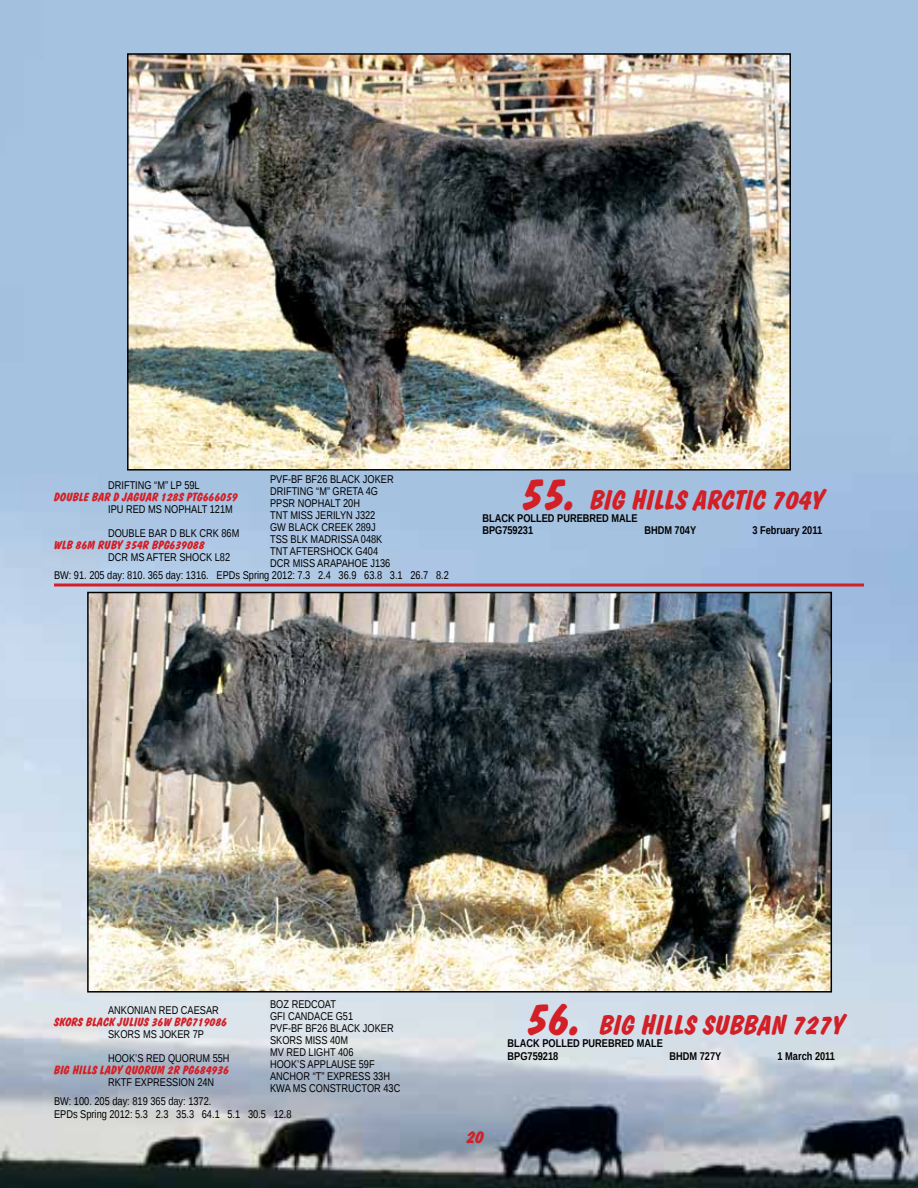
<style>
.page{position:relative;width:918px;height:1188px;background:#fff}
.page>*{position:absolute;margin:0;border:0;box-sizing:border-box;transform-origin:0 0}
.t1{font:700 27px "Dom Diagonal BT";color:#d31f26}
.t2{font:700 18px "Dom Diagonal BT";color:#d31f26}
.t3{font:700 12px "Dom Diagonal BT";color:#d31f26}
.t4{font:11.25px/12px "Liberation Sans Narrow";color:#000}
.t5{font:700 11.25px/12.8px "Liberation Sans Narrow";color:#000}
.s1{font-size:45px}
</style>
<div class="page">
<img style="left:0;top:0;width:918px;height:1188px">
<img style="left:130px;top:56px;width:658px;height:412px">
<div style="left:127px;top:53px;width:664px;height:418px;border:2px solid #000"></div>
<img style="left:90px;top:595px;width:739px;height:395px">
<div style="left:87px;top:592px;width:745px;height:401px;border:2px solid #000"></div>
<hr style="left:54px;top:584px;width:810px;height:2px;background:#d31f26">
<p class="t4" style="left:270px;top:473px;width:125px">PVF-BF BF26 BLACK JOKER</p>
<p class="t4" style="left:108px;top:479px;width:93px">DRIFTING “M” LP 59L</p>
<p class="t4" style="left:270px;top:485px;width:109px">DRIFTING “M” GRETA 4G</p>
<p class="t3" style="left:54px;top:489px;width:185px">DOUBLE BAR D JAGUAR 128S PTG666059</p>
<p class="t4" style="left:270px;top:497px;width:91px">PPSR NOPHALT 20H</p>
<p class="t4" style="left:108px;top:503px;width:126px">IPU RED MS NOPHALT 121M</p>
<p class="t4" style="left:270px;top:509px;width:107px">TNT MISS JERILYN J322<br>GW BLACK CREEK 289J</p>
<p class="t4" style="left:108px;top:527px;width:133px">DOUBLE BAR D BLK CRK 86M</p>
<p class="t4" style="left:270px;top:533px;width:114px">TSS BLK MADRISSA 048K</p>
<p class="t3" style="left:54px;top:537px;width:152px">WLB 86M RUBY 354R BPG639088</p>
<p class="t4" style="left:270px;top:545px;width:110px">TNT AFTERSHOCK G404</p>
<p class="t4" style="left:108px;top:551px;width:123px">DCR MS AFTER SHOCK L82</p>
<p class="t4" style="left:54px;top:557px;width:396px;line-height:12.8px;text-indent:216px">DCR MISS ARAPAHOE J136<br>BW: 91. 205 day: 810. 365 day: 1316. EPDs Spring 2012: 7.3 2.4 36.9 63.8 3.1 26.7 8.2</p>
<h1 class="t1" style="left:522px;top:483px;width:303px"><span class="s1">55.</span> BIG HILLS ARCTIC 704Y</h1>
<p class="t5" style="left:482px;top:511px;width:157px">BLACK POLLED PUREBRED MALE<br>BPG759231</p>
<p class="t5" style="left:644px;top:524px;width:53px">BHDM 704Y</p>
<p class="t5" style="left:752px;top:524px;width:71px">3 February 2011</p>
<p class="t4" style="left:270px;top:999px;width:67px">BOZ REDCOAT</p>
<p class="t4" style="left:108px;top:1005px;width:112px">ANKONIAN RED CAESAR</p>
<p class="t4" style="left:270px;top:1011px;width:85px">GFI CANDACE G51</p>
<p class="t3" style="left:54px;top:1015px;width:175px">SKORS BLACK JULIUS 36W BPG719086</p>
<p class="t4" style="left:270px;top:1023px;width:125px">PVF-BF BF26 BLACK JOKER</p>
<p class="t4" style="left:108px;top:1029px;width:97px">SKORS MS JOKER 7P</p>
<p class="t4" style="left:270px;top:1035px;width:85px">SKORS MISS 40M<br>MV RED LIGHT 406</p>
<p class="t4" style="left:108px;top:1053px;width:123px">HOOK’S RED QUORUM 55H</p>
<p class="t4" style="left:270px;top:1059px;width:106px">HOOK’S APPLAUSE 59F</p>
<p class="t3" style="left:54px;top:1063px;width:177px">BIG HILLS LADY QUORUM 2R PG684936</p>
<p class="t4" style="left:270px;top:1071px;width:121px">ANCHOR “T” EXPRESS 33H</p>
<p class="t4" style="left:108px;top:1077px;width:108px">RKTF EXPRESSION 24N</p>
<p class="t4" style="left:270px;top:1083px;width:132px">KWA MS CONSTRUCTOR 43C</p>
<p class="t4" style="left:54px;top:1095px;width:239px;line-height:12.8px">BW: 100. 205 day: 819 365 day: 1372.<br>EPDs Spring 2012: 5.3 2.3 35.3 64.1 5.1 30.5 12.8</p>
<h1 class="t1" style="left:527px;top:1009px;width:319px"><span class="s1">56.</span> BIG HILLS SUBBAN 727Y</h1>
<p class="t5" style="left:508px;top:1037px;width:157px">BLACK POLLED PUREBRED MALE<br>BPG759218</p>
<p class="t5" style="left:670px;top:1049px;width:53px">BHDM 727Y</p>
<p class="t5" style="left:778px;top:1049px;width:59px">1 March 2011</p>
<h2 class="t2" style="left:467px;top:1126px;width:19px">20</h2>
</div>
